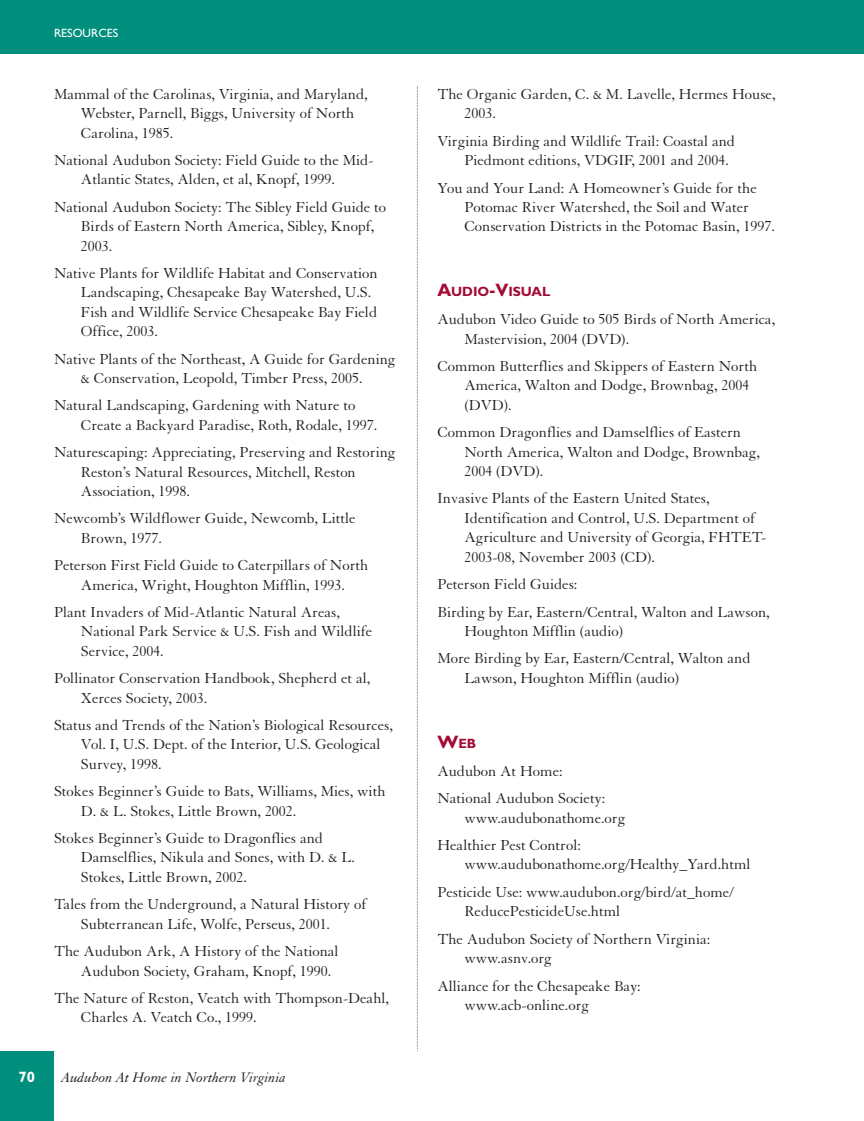
<style>
.page{position:relative;width:864px;height:1121px;background:#fff}
.page>*{position:absolute;margin:0;border:0;box-sizing:border-box;transform-origin:0 0}
.t1{font:15.75px/19.4px "Granjon";color:#231f20}
.t2{font:italic 15px "Granjon";color:#231f20}
.t3{font:700 15px "Gill Sans";color:#fff}
.t4{font:700 13.5px "Gill Sans";color:#a30a34}
.t5{font:12px "Gill Sans";color:#fff}
.s1{font-size:18px}
</style>
<div class="page">
<div style="left:0;top:1050px;width:54px;height:70px;background:#008f7d"></div>
<div style="left:0;top:0;width:864px;height:54px;background:#008f7d"></div>
<svg style="left:417px;top:87px;width:1px;height:964px"></svg>
<p class="t5" style="left:54px;top:29px;width:66px">RESOURCES</p>
<p class="t1" style="left:81px;top:86px;width:288px;text-indent:-27px">Mammal of the Carolinas, Virginia, and Maryland,<br>Webster, Parnell, Biggs, University of North<br>Carolina, 1985.</p>
<p class="t1" style="left:81px;top:152px;width:294px;text-indent:-27px">National Audubon Society: Field Guide to the Mid-<br>Atlantic States, Alden, et al, Knopf, 1999.</p>
<p class="t1" style="left:81px;top:199px;width:307px;text-indent:-27px">National Audubon Society: The Sibley Field Guide to<br>Birds of Eastern North America, Sibley, Knopf,<br>2003.</p>
<p class="t1" style="left:81px;top:265px;width:298px;text-indent:-27px">Native Plants for Wildlife Habitat and Conservation Landscaping, Chesapeake Bay Watershed, U.S.<br>Fish and Wildlife Service Chesapeake Bay Field Office, 2003.</p>
<p class="t1" style="left:54px;top:350px;width:343px;text-align:center">Native Plants of the Northeast, A Guide for Gardening &amp; Conservation, Leopold, Timber Press, 2005.</p>
<p class="t1" style="left:81px;top:397px;width:298px;text-indent:-27px">Natural Landscaping, Gardening with Nature to<br>Create a Backyard Paradise, Roth, Rodale, 1997.</p>
<p class="t1" style="left:81px;top:444px;width:316px;text-indent:-27px">Naturescaping: Appreciating, Preserving and Restoring<br>Reston’s Natural Resources, Mitchell, Reston<br>Association, 1998.</p>
<p class="t1" style="left:81px;top:510px;width:276px;text-indent:-27px">Newcomb’s Wildflower Guide, Newcomb, Little<br>Brown, 1977.</p>
<p class="t1" style="left:54px;top:557px;width:316px;text-align:center">Peterson First Field Guide to Caterpillars of North<br>America, Wright, Houghton Mifflin, 1993.</p>
<p class="t1" style="left:81px;top:604px;width:293px;text-indent:-27px">Plant Invaders of Mid-Atlantic Natural Areas,<br>National Park Service &amp; U.S. Fish and Wildlife<br>Service, 2004.</p>
<p class="t1" style="left:81px;top:670px;width:291px;text-indent:-27px">Pollinator Conservation Handbook, Shepherd et al,<br>Xerces Society, 2003.</p>
<p class="t1" style="left:81px;top:717px;width:313px;text-indent:-27px">Status and Trends of the Nation’s Biological Resources,<br>Vol. I, U.S. Dept. of the Interior, U.S. Geological<br>Survey, 1998.</p>
<p class="t1" style="left:81px;top:783px;width:306px;text-indent:-27px">Stokes Beginner’s Guide to Bats, Williams, Mies, with<br>D. &amp; L. Stokes, Little Brown, 2002.</p>
<p class="t1" style="left:81px;top:830px;width:275px;text-indent:-27px">Stokes Beginner’s Guide to Dragonflies and<br>Damselflies, Nikula and Sones, with D. &amp; L.<br>Stokes, Little Brown, 2002.</p>
<p class="t1" style="left:54px;top:896px;width:314px;text-align:center">Tales from the Underground, a Natural History of<br>Subterranean Life, Wolfe, Perseus, 2001.</p>
<p class="t1" style="left:81px;top:943px;width:259px;text-indent:-27px">The Audubon Ark, A History of the National<br>Audubon Society, Graham, Knopf, 1990.</p>
<p class="t1" style="left:81px;top:989px;width:310px;text-indent:-27px">The Nature of Reston, Veatch with Thompson-Deahl,<br>Charles A. Veatch Co., 1999.</p>
<p class="t3" style="left:19px;top:1071px;width:18px">70</p>
<p class="t2" style="left:62px;top:1072px;width:226px">Audubon At Home in Northern Virginia</p>
<p class="t1" style="left:464px;top:86px;width:313px;text-indent:-27px">The Organic Garden, C. &amp; M. Lavelle, Hermes House,<br>2003.</p>
<p class="t1" style="left:464px;top:133px;width:272px;text-indent:-27px">Virginia Birding and Wildlife Trail: Coastal and<br>Piedmont editions, VDGIF, 2001 and 2004.</p>
<p class="t1" style="left:464px;top:179px;width:312px;text-indent:-27px">You and Your Land: A Homeowner’s Guide for the<br>Potomac River Watershed, the Soil and Water<br>Conservation Districts in the Potomac Basin, 1997.</p>
<p class="t4" style="left:437px;top:286px;width:114px"><span class="s1">A</span>UDIO<span class="s1">-V</span>ISUAL</p>
<p class="t1" style="left:464px;top:311px;width:312px;text-indent:-27px">Audubon Video Guide to 505 Birds of North America,<br>Mastervision, 2004 (DVD).</p>
<p class="t1" style="left:464px;top:358px;width:294px;text-indent:-27px">Common Butterflies and Skippers of Eastern North<br>America, Walton and Dodge, Brownbag, 2004 (DVD).</p>
<p class="t1" style="left:464px;top:424px;width:297px;text-indent:-27px">Common Dragonflies and Damselflies of Eastern<br>North America, Walton and Dodge, Brownbag,<br>2004 (DVD).</p>
<p class="t1" style="left:464px;top:490px;width:304px;text-indent:-27px">Invasive Plants of the Eastern United States, Identification and Control, U.S. Department of Agriculture and University of Georgia, FHTET-2003-08, November 2003 (CD).</p>
<p class="t1" style="left:437px;top:572px;width:334px;line-height:27.5px">Peterson Field Guides:<br>Birding by Ear, Eastern/Central, Walton and Lawson,</p>
<p class="t1" style="left:437px;top:618px;width:315px;line-height:27.5px;text-indent:27px">Houghton Mifflin (audio)<br>More Birding by Ear, Eastern/Central, Walton and</p>
<p class="t1" style="left:464px;top:669px;width:216px">Lawson, Houghton Mifflin (audio)</p>
<p class="t4" style="left:437px;top:738px;width:41px"><span class="s1">W</span>EB</p>
<p class="t1" style="left:437px;top:758px;width:169px;line-height:27.5px">Audubon At Home:<br>National Audubon Society:</p>
<p class="t1" style="left:437px;top:805px;width:189px;line-height:27.5px;text-indent:27px">www.audubonathome.org<br>Healthier Pest Control:</p>
<p class="t1" style="left:437px;top:852px;width:315px;line-height:27.5px;text-indent:27px">www.audubonathome.org/Healthy_Yard.html<br>Pesticide Use: www.audubon.org/bird/at_home/</p>
<p class="t1" style="left:437px;top:899px;width:274px;line-height:27.5px;text-indent:27px">ReducePesticideUse.html<br>The Audubon Society of Northern Virginia:</p>
<p class="t1" style="left:437px;top:945px;width:205px;line-height:27.5px;text-indent:27px">www.asnv.org<br>Alliance for the Chesapeake Bay:</p>
<p class="t1" style="left:464px;top:996px;width:126px">www.acb-online.org</p>
</div>
